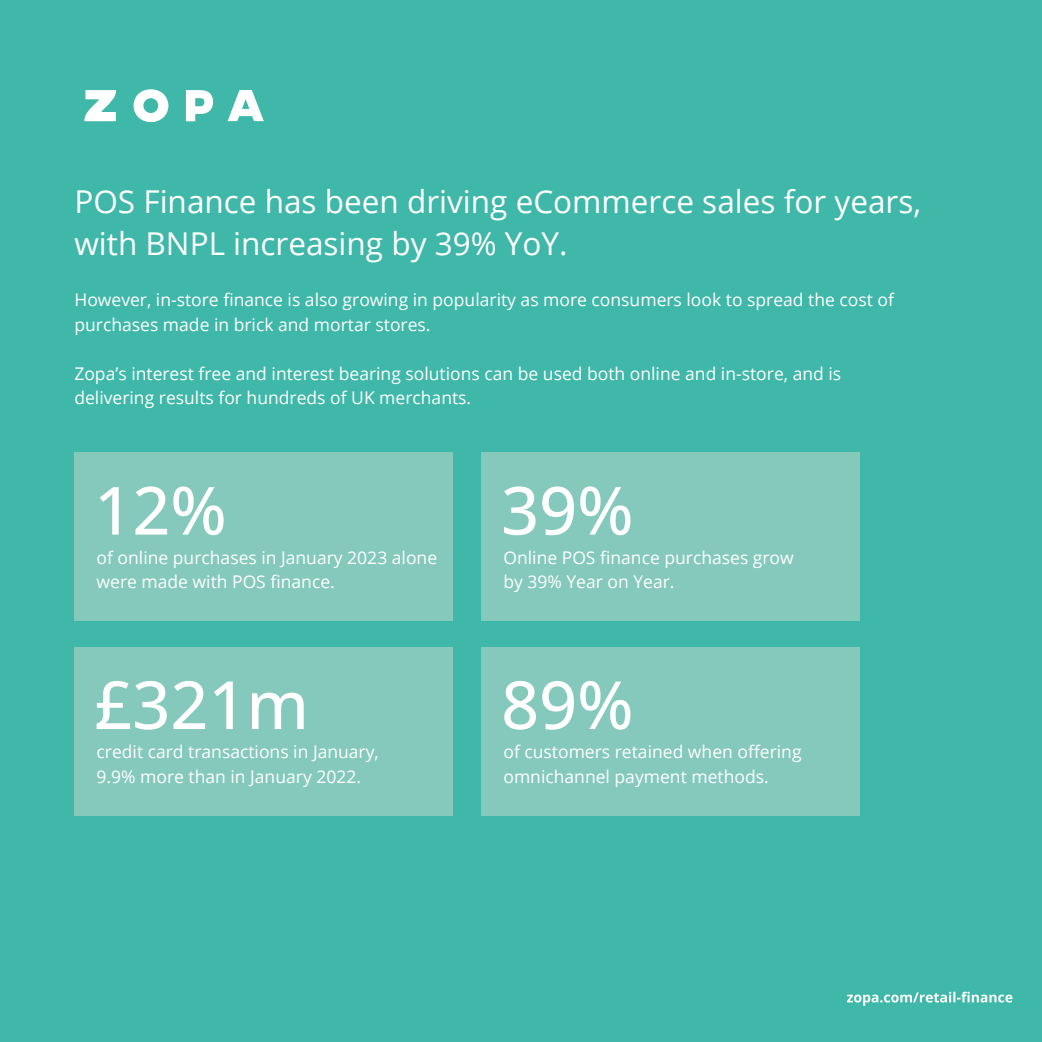
<style>
.page{position:relative;width:1042px;height:1042px;background:#3fb7a9}
.page>*{position:absolute;margin:0;border:0;box-sizing:border-box;transform-origin:0 0}
.t1{font:500 66.5px "Open Sans";color:#fff}
.t2{font:31.5px/42px "Open Sans";color:#fff}
.t3{font:17.5px/24.5px "Open Sans";color:#fff}
</style>
<div class="page">
<svg style="left:847px;top:991px;width:165px;height:14px"></svg>
<div style="left:74px;top:452px;width:379px;height:169px;background:#84c9bb"></div>
<div style="left:481px;top:452px;width:379px;height:169px;background:#84c9bb"></div>
<div style="left:74px;top:647px;width:379px;height:168px;background:#84c9bb"></div>
<div style="left:481px;top:647px;width:379px;height:168px;background:#84c9bb"></div>
<svg style="left:84px;top:89px;width:180px;height:33px"></svg>
<h2 class="t2" style="left:74px;top:179px;width:848px">POS Finance has been driving eCommerce sales for years, with BNPL increasing by 39% YoY.</h2>
<p class="t3" style="left:74px;top:287px;width:821px">However, in-store finance is also growing in popularity as more consumers look to spread the cost of purchases made in brick and mortar stores.</p>
<p class="t3" style="left:74px;top:361px;width:768px">Zopa’s interest free and interest bearing solutions can be used both online and in-store, and is delivering results for hundreds of UK merchants.</p>
<h1 class="t1" style="left:94px;top:465px;width:134px">12%</h1>
<p class="t3" style="left:97px;top:545px;width:342px">of online purchases in January 2023 alone were made with POS finance.</p>
<h1 class="t1" style="left:94px;top:659px;width:216px">£321m</h1>
<p class="t3" style="left:97px;top:739px;width:284px">credit card transactions in January,<br>9.9% more than in January 2022.</p>
<h1 class="t1" style="left:501px;top:465px;width:134px">39%</h1>
<p class="t3" style="left:503px;top:545px;width:292px">Online POS finance purchases grow by 39% Year on Year.</p>
<h1 class="t1" style="left:501px;top:659px;width:134px">89%</h1>
<p class="t3" style="left:503px;top:739px;width:300px">of customers retained when offering omnichannel payment methods.</p>
</div>
